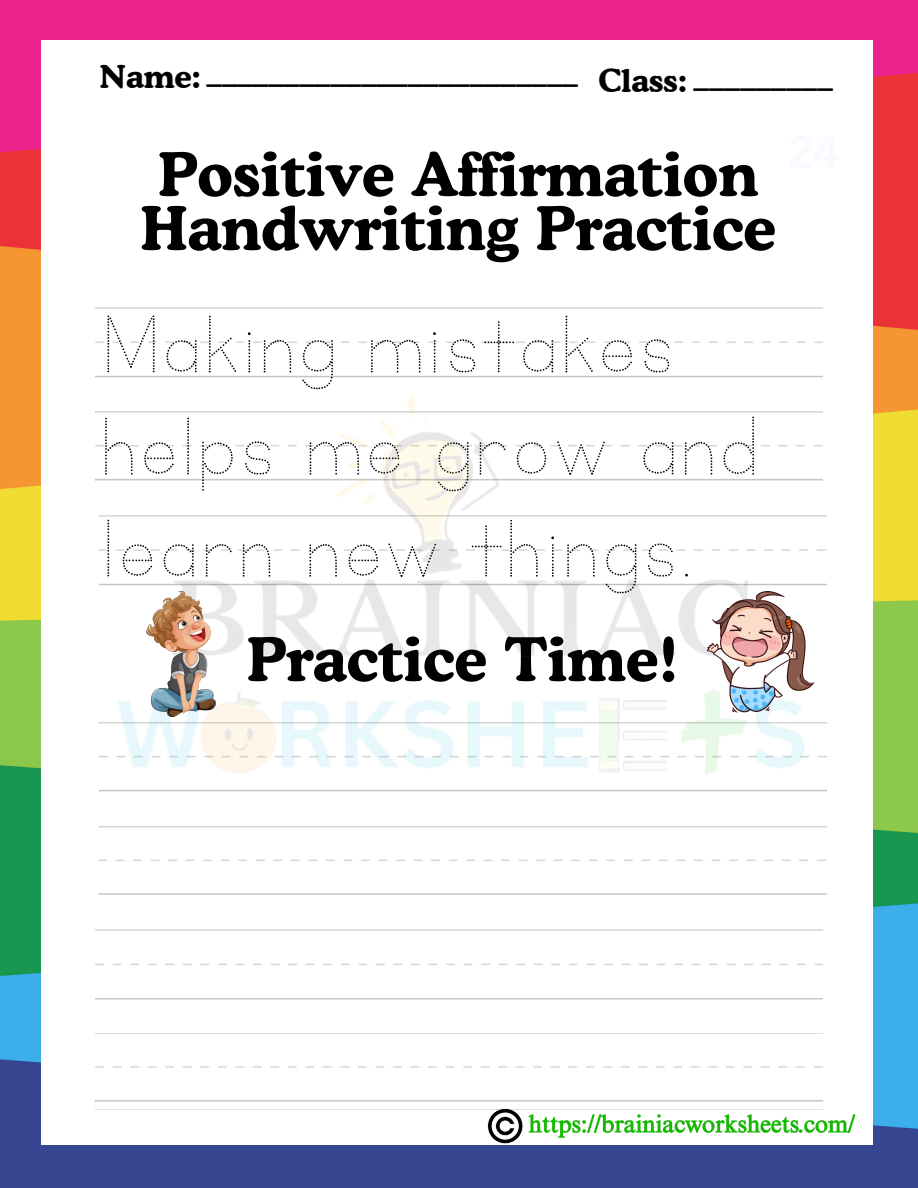
<style>
.page{position:relative;width:918px;height:1188px;background:#fff}
.page>*{position:absolute;margin:0;border:0;box-sizing:border-box;transform-origin:0 0}
.t1{font:95.4px/102.1px "KG Primary Dots";color:#000}
.t2{font:700 60px/54px "Cooper BT";color:#000}
.t3{font:36px "Canva Sans";color:#000}
.t4{font:700 31.5px "Cooper BT";color:#000}
</style>
<div class="page">
<img style="left:0;top:0;width:918px;height:1188px">
<div style="left:42px;top:40px;width:831px;height:1105px;background:#fff"></div>
<img style="left:480px;top:1108px;width:383px;height:44px">
<img style="left:95px;top:394px;width:732px;height:398px">
<img style="left:147px;top:592px;width:68px;height:124px">
<img style="left:707px;top:592px;width:107px;height:124px">
<h1 class="t4" style="left:99px;top:57px;width:103px">Name:</h1>
<p class="t4" style="left:598px;top:61px;width:90px">Class:</p>
<p class="t3" style="left:207px;top:45px;width:373px">________________________</p>
<p class="t3" style="left:694px;top:49px;width:141px">_________</p>
<p class="t2" style="left:141px;top:147px;width:637px">Positive Affirmation<br>Handwriting Practice</p>
<p class="t1" style="left:99px;top:296px;width:662px">Making mistakes helps me grow and learn new things.</p>
<p class="t2" style="left:247px;top:632px;width:433px">Practice Time!</p>
</div>
